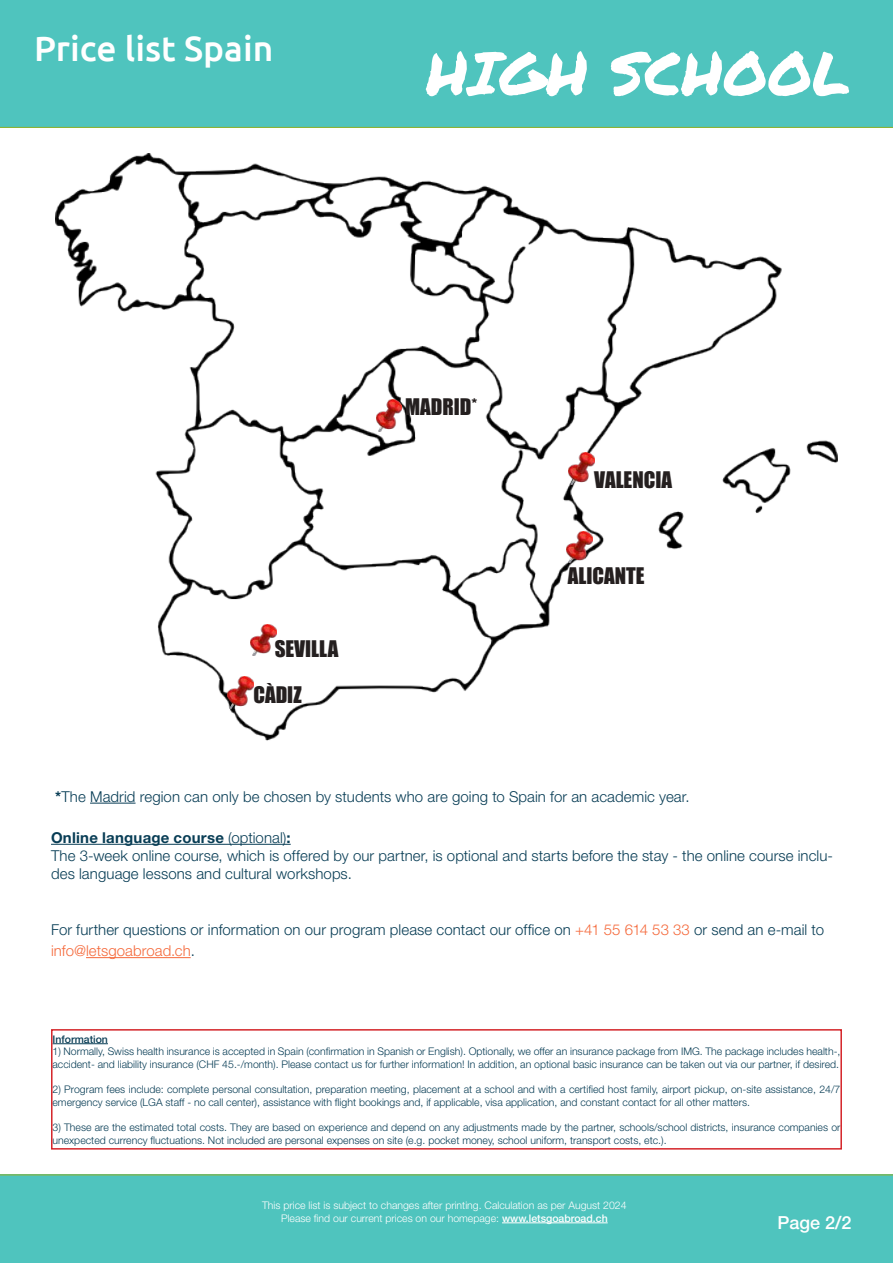
<style>
.page{position:relative;width:893px;height:1263px;background:#fff}
.page>*{position:absolute;margin:0;border:0;box-sizing:border-box;transform-origin:0 0}
.t1{font:60px "Permanent Marker";color:#fff}
.t2{font:500 35.25px "Ubuntu";color:#fff}
.t3{font:21px/45.8px "Impact";color:#241f1f}
.t4{font:500 18px "Helvetica Neue LT Std";color:#fff}
.t5{font:300 15px/18px "Helvetica Neue LT Std";letter-spacing:.005em;color:#083d55}
.t6{font:300 10.5px/12.6px "Helvetica Neue LT Std";color:#083d55}
.t7{font:300 10.5px/12.6px "Helvetica Neue LT Std";color:#fff;text-align:center}
.t8{font:500 10.5px "Helvetica Neue LT Std";color:#083d55}
.s1{font-weight:700}
.s2{color:#f56a3c}
.s3{font-weight:500}
</style>
<div class="page">
<div style="left:0;top:0;width:893px;height:128px;background:#4fc4be"></div>
<div style="left:0;top:1175px;width:893px;height:88px;background:#4fc4be"></div>
<hr style="left:51px;top:844px;width:240px;height:1px;background:#083d55">
<hr style="left:53px;top:1043px;width:55px;height:1px;background:#083d55">
<div style="left:51px;top:1029px;width:791px;height:120px;border:2px solid #d42429"></div>
<img style="left:55px;top:154px;width:782px;height:587px">
<img style="left:376px;top:400px;width:26px;height:31px">
<img style="left:569px;top:453px;width:25px;height:31px">
<img style="left:567px;top:531px;width:25px;height:32px">
<img style="left:251px;top:624px;width:25px;height:32px">
<img style="left:228px;top:677px;width:25px;height:31px">
<hr style="left:502px;top:1222px;width:106px;height:1px;background:#fff">
<hr style="left:86px;top:957px;width:105px;height:1px;background:#f56a3c">
<hr style="left:90px;top:803px;width:46px;height:1px;background:#083d55">
<h2 class="t2" style="left:34px;top:27px;width:241px">Price list Spain</h2>
<h1 class="t1" style="left:426px;top:29px;width:426px">HIGH SCHOOL</h1>
<h3 class="t3" style="left:405px;top:384px;width:74px">MADRID*</h3>
<h3 class="t3" style="left:253px;top:626px;width:87px;text-indent:21px">SEVILLA<br>CÀDIZ</h3>
<h3 class="t3" style="left:594px;top:456px;width:79px">VALENCIA</h3>
<h3 class="t3" style="left:568px;top:552px;width:78px">ALICANTE</h3>
<h3 class="t5" style="left:55px;top:787px;width:636px"><span class="s1">*</span>The Madrid region can only be chosen by students who are going to Spain for an academic year.</h3>
<h3 class="t5" style="left:51px;top:828px;width:784px"><span class="s1">Online language course</span> (optional)<span class="s1">:<br></span>The 3-week online course, which is offered by our partner, is optional and starts before the stay - the online course inclu&shy;des language lessons and cultural workshops.</h3>
<h3 class="t5" style="left:51px;top:918px;width:774px;line-height:21.6px">For further questions or information on our program please contact our office on <span class="s2">+41 55 614 53 33</span> or send an e-mail to <span class="s2">info@letsgoabroad.ch</span>.</h3>
<p class="t8" style="left:53px;top:1033px;width:57px">Information</p>
<p class="t6" style="left:53px;top:1045px;width:789px">1) Normally, Swiss health insurance is accepted in Spain (confirmation in Spanish or English). Optionally, we offer an insurance package from IMG. The package includes health-, accident- and liability insurance (CHF 45.-/month). Please contact us for further information! In addition, an optional basic insurance can be taken out via our partner, if desired.</p>
<p class="t6" style="left:53px;top:1083px;width:789px">2) Program fees include: complete personal consultation, preparation meeting, placement at a school and with a certified host family, airport pickup, on-site assistance, 24/7 emergency service (LGA staff - no call center), assistance with flight bookings and, if applicable, visa application, and constant contact for all other matters.</p>
<p class="t6" style="left:53px;top:1121px;width:789px">3) These are the estimated total costs. They are based on experience and depend on any adjustments made by the partner, schools/school districts, insurance companies or unexpected currency fluctuations. Not included are personal expenses on site (e.g. pocket money, school uniform, transport costs, etc.).</p>
<p class="t7" style="left:262px;top:1199px;width:366px">This price list is subject to changes after printing. Calculation as per August 2024<br>Please find our current prices on our homepage: <span class="s3">www.letsgoabroad.ch</span></p>
<h3 class="t4" style="left:778px;top:1212px;width:76px">Page 2/2</h3>
</div>
